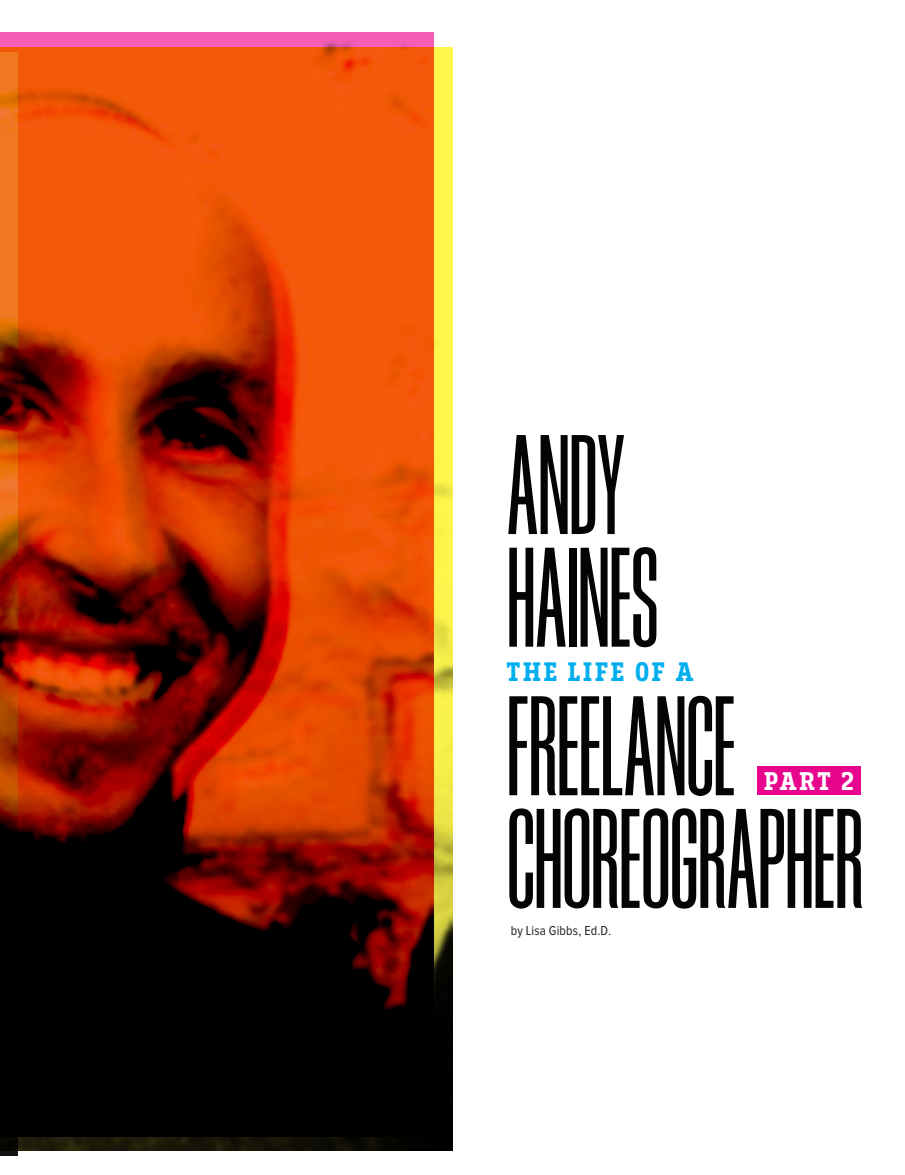
<style>
.page{position:relative;width:905px;height:1175px;background:#fff}
.page>*{position:absolute;margin:0;border:0;box-sizing:border-box;transform-origin:0 0}
.t1{font:148.35px/112.6px "Bee Three";letter-spacing:-.015em;color:#040503}
.t2{font:700 28.2px "Breakers Slab";letter-spacing:.1em;color:#00aeef}
.t3{font:700 27px "Breakers Slab";color:#fff}
.t4{font:13.5px "Proxima Nova Cond";letter-spacing:.01em;color:#231f20}
</style>
<div class="page">
<div style="left:757px;top:766px;width:103px;height:29px;background:#e6058c"></div>
<img style="left:0;top:47px;width:452px;height:1103px">
<img style="left:0;top:52px;width:18px;height:1103px">
<p class="t1" style="left:506px;top:431px;width:154px">ANDY<br>HAINES</p>
<p class="t2" style="left:506px;top:655px;width:189px">THE LIFE OF A</p>
<p class="t1" style="left:506px;top:692px;width:359px">FREELANCE<br>CHOREOGRAPHER</p>
<p class="t3" style="left:764px;top:765px;width:91px">PART 2</p>
<p class="t4" style="left:511px;top:923px;width:102px">by Lisa Gibbs, Ed.D.</p>
</div>
